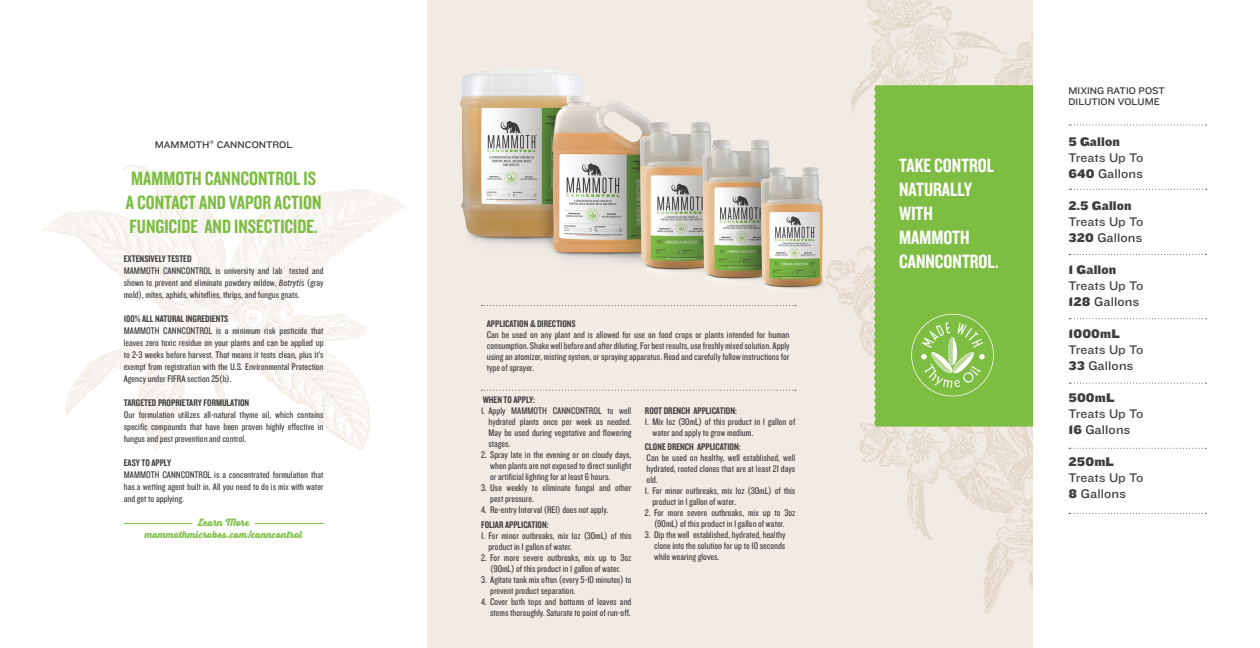
<style>
.page{position:relative;width:1260px;height:648px;background:#fff}
.page>*{position:absolute;margin:0;border:0;box-sizing:border-box;transform-origin:0 0}
.t1{font:20px/24px "Knockout HTF49 Liteweight";color:#7cbd42}
.t2{font:20px/24px "Knockout HTF49 Liteweight";color:#fff}
.t3{font:13px/16px "Knockout HTF32 Junior Cruiserwt";color:#4a4845}
.t4{font:13px "Knockout HTF72 Full Cruiserwt";letter-spacing:.01em;color:#3e3e3f}
.t5{font:700 11px/12px "Voltage";color:#7cbd42;text-align:center}
.t6{font:10px/11px "Knockout HTF29 Junior Liteweight";color:#3e3e3f;text-align:justify}
.t7{font:10px "Knockout HTF49 Liteweight";color:#3e3e3f}
.t8{font:10px/11px "Knockout HTF32 Junior Cruiserwt";color:#3e3e3f}
.s1{font-family:"Verb Comp";font-weight:500;font-style:italic;font-size:9px}
.s2{font-family:"Knockout HTF72 Full Cruiserwt";color:#3e3e3f}
.s3{color:#3e3e3f}
</style>
<div class="page">
<div style="left:427px;top:0;width:606px;height:648px;background:#f1ebe3"></div>
<svg style="left:831px;top:0;width:202px;height:614px"></svg>
<svg style="left:41px;top:164px;width:365px;height:288px"></svg>
<div style="left:874px;top:85px;width:159px;height:45px;background:#7cbd42"></div>
<div style="left:874px;top:130px;width:159px;height:297px;background:#7cbd42"></div>
<img style="left:460px;top:70px;width:371px;height:219px">
<hr style="left:255px;top:523px;width:69px;height:1px;background:#7cbd42">
<hr style="left:124px;top:523px;width:68px;height:1px;background:#7cbd42">
<svg style="left:482px;top:390px;width:314px;height:1px"></svg>
<svg style="left:482px;top:305px;width:314px;height:1px"></svg>
<svg style="left:911px;top:314px;width:83px;height:82px;background:#90c75f"></svg>
<svg style="left:1069px;top:448px;width:137px;height:1px"></svg>
<svg style="left:1069px;top:318px;width:138px;height:1px"></svg>
<svg style="left:1069px;top:254px;width:137px;height:1px"></svg>
<svg style="left:1069px;top:383px;width:138px;height:1px"></svg>
<svg style="left:1070px;top:189px;width:137px;height:1px"></svg>
<svg style="left:1069px;top:124px;width:138px;height:1px"></svg>
<svg style="left:1069px;top:513px;width:137px;height:1px"></svg>
<p class="t8" style="left:155px;top:139px;width:139px">MAMMOTH<sup>®</sup> CANNCONTROL</p>
<h1 class="t1" style="left:126px;top:167px;width:197px">MAMMOTH CANNCONTROL IS<br>A CONTACT AND VAPOR ACTION<br>FUNGICIDE AND INSECTICIDE.</h1>
<p class="t7" style="left:124px;top:254px;width:69px">EXTENSIVELY TESTED</p>
<p class="t6" style="left:124px;top:265px;width:201px;line-height:12px">MAMMOTH CANNCONTROL is university and lab tested and shown to prevent and eliminate powdery mildew, <span class="s1">Botrytis</span> (gray mold), mites, aphids, whiteflies, thrips, and fungus gnats.</p>
<p class="t7" style="left:124px;top:314px;width:106px">100% ALL NATURAL INGREDIENTS</p>
<p class="t6" style="left:124px;top:325px;width:201px;line-height:12px">MAMMOTH CANNCONTROL is a minimum risk pesticide that leaves zero toxic residue on your plants and can be applied up to 2-3 weeks before harvest. That means it tests clean, plus it’s exempt from registration with the U.S. Environmental Protection Agency under FIFRA section 25(b).</p>
<p class="t7" style="left:124px;top:398px;width:127px">TARGETED PROPRIETARY FORMULATION</p>
<p class="t6" style="left:124px;top:409px;width:201px;line-height:12px">Our formulation utilizes all-natural thyme oil, which contains specific compounds that have been proven highly effective in fungus and pest prevention and control.</p>
<p class="t7" style="left:124px;top:458px;width:49px">EASY TO APPLY</p>
<p class="t6" style="left:124px;top:469px;width:201px;line-height:12px">MAMMOTH CANNCONTROL is a concentrated formulation that has a wetting agent built in. All you need to do is mix with water and get to applying.</p>
<p class="t5" style="left:145px;top:516px;width:159px">Learn More mammothmicrobes.com/canncontrol</p>
<p class="t7" style="left:487px;top:318px;width:90px">APPLICATION &amp; DIRECTIONS</p>
<p class="t6" style="left:487px;top:329px;width:304px">Can be used on any plant and is allowed for use on food crops or plants intended for human consumption. Shake well before and after diluting. For best results, use freshly mixed solution. Apply using an atomizer, misting system, or spraying apparatus. Read and carefully follow instructions for type of sprayer.</p>
<p class="t7" style="left:483px;top:395px;width:54px">WHEN TO APPLY:</p>
<p class="t6" style="left:488px;top:405px;width:144px;text-indent:-7px">1. Apply MAMMOTH CANNCONTROL to well hydrated plants once per week as needed.<br>May be used during vegetative and flowering stages.</p>
<p class="t6" style="left:490px;top:449px;width:143px;text-indent:-9px">2. Spray late in the evening or on cloudy days, when plants are not exposed to direct sunlight or artificial lighting for at least 6 hours.</p>
<p class="t6" style="left:490px;top:482px;width:143px;text-indent:-9px">3. Use weekly to eliminate fungal and other pest pressure.</p>
<p class="t6" style="left:481px;top:504px;width:129px">4. Re-entry Interval (REI) does not apply.</p>
<p class="t7" style="left:481px;top:520px;width:69px">FOLIAR APPLICATION:</p>
<p class="t6" style="left:488px;top:530px;width:144px;text-indent:-7px">1. For minor outbreaks, mix 1oz (30mL) of this product in 1 gallon of water.</p>
<p class="t6" style="left:481px;top:552px;width:152px;text-align:center">2. For more severe outbreaks, mix up to 3oz (90mL) of this product in 1 gallon of water.</p>
<p class="t6" style="left:490px;top:574px;width:143px;text-indent:-9px">3. Agitate tank mix often (every 5-10 minutes) to prevent product separation.</p>
<p class="t6" style="left:481px;top:596px;width:152px;text-align:right">4. Cover both tops and bottoms of leaves and stems thoroughly. Saturate to point of run-off.</p>
<p class="t7" style="left:645px;top:406px;width:93px">ROOT DRENCH APPLICATION:</p>
<p class="t6" style="left:652px;top:416px;width:144px;text-indent:-7px">1. Mix 1oz (30mL) of this product in 1 gallon of water and apply to grow medium.</p>
<p class="t7" style="left:645px;top:442px;width:97px">CLONE DRENCH APPLICATION:</p>
<p class="t6" style="left:647px;top:452px;width:150px">Can be used on healthy, well established, well hydrated, rooted clones that are at least 21 days old.</p>
<p class="t6" style="left:652px;top:485px;width:144px;text-indent:-7px">1. For minor outbreaks, mix 1oz (30mL) of this product in 1 gallon of water.</p>
<p class="t6" style="left:645px;top:507px;width:152px;text-align:center">2. For more severe outbreaks, mix up to 3oz (90mL) of this product in 1 gallon of water.</p>
<p class="t6" style="left:654px;top:529px;width:133px;text-indent:-9px">3. Dip the well established, hydrated, healthy clone into the solution for up to 10 seconds while wearing gloves.</p>
<h1 class="t2" style="left:899px;top:154px;width:101px">TAKE CONTROL<br>NATURALLY<br>WITH<br>MAMMOTH<br>CANNCONTROL.</h1>
<p class="t8" style="left:1069px;top:85px;width:98px">MIXING RATIO POST<br>DILUTION VOLUME</p>
<h2 class="t4" style="left:1069px;top:134px;width:53px">5 Gallon</h2>
<h2 class="t3" style="left:1069px;top:150px;width:76px">Treats Up To<br><span class="s2">640</span> <span class="s3">Gallons</span></h2>
<h2 class="t4" style="left:1069px;top:198px;width:65px">2.5 Gallon</h2>
<h2 class="t3" style="left:1069px;top:214px;width:76px">Treats Up To<br><span class="s2">320</span> <span class="s3">Gallons</span></h2>
<h2 class="t4" style="left:1069px;top:262px;width:49px">1 Gallon</h2>
<h2 class="t3" style="left:1069px;top:278px;width:76px">Treats Up To<br><span class="s2">128</span> <span class="s3">Gallons</span></h2>
<h2 class="t4" style="left:1069px;top:326px;width:53px">1000mL</h2>
<h2 class="t3" style="left:1069px;top:342px;width:76px">Treats Up To<br><span class="s2">33</span> <span class="s3">Gallons</span></h2>
<h2 class="t4" style="left:1069px;top:390px;width:47px">500mL</h2>
<h2 class="t3" style="left:1069px;top:406px;width:76px">Treats Up To<br><span class="s2">16</span> <span class="s3">Gallons</span></h2>
<h2 class="t4" style="left:1069px;top:454px;width:47px">250mL</h2>
<h2 class="t3" style="left:1069px;top:470px;width:76px">Treats Up To<br><span class="s2">8</span> <span class="s3">Gallons</span></h2>
</div>
